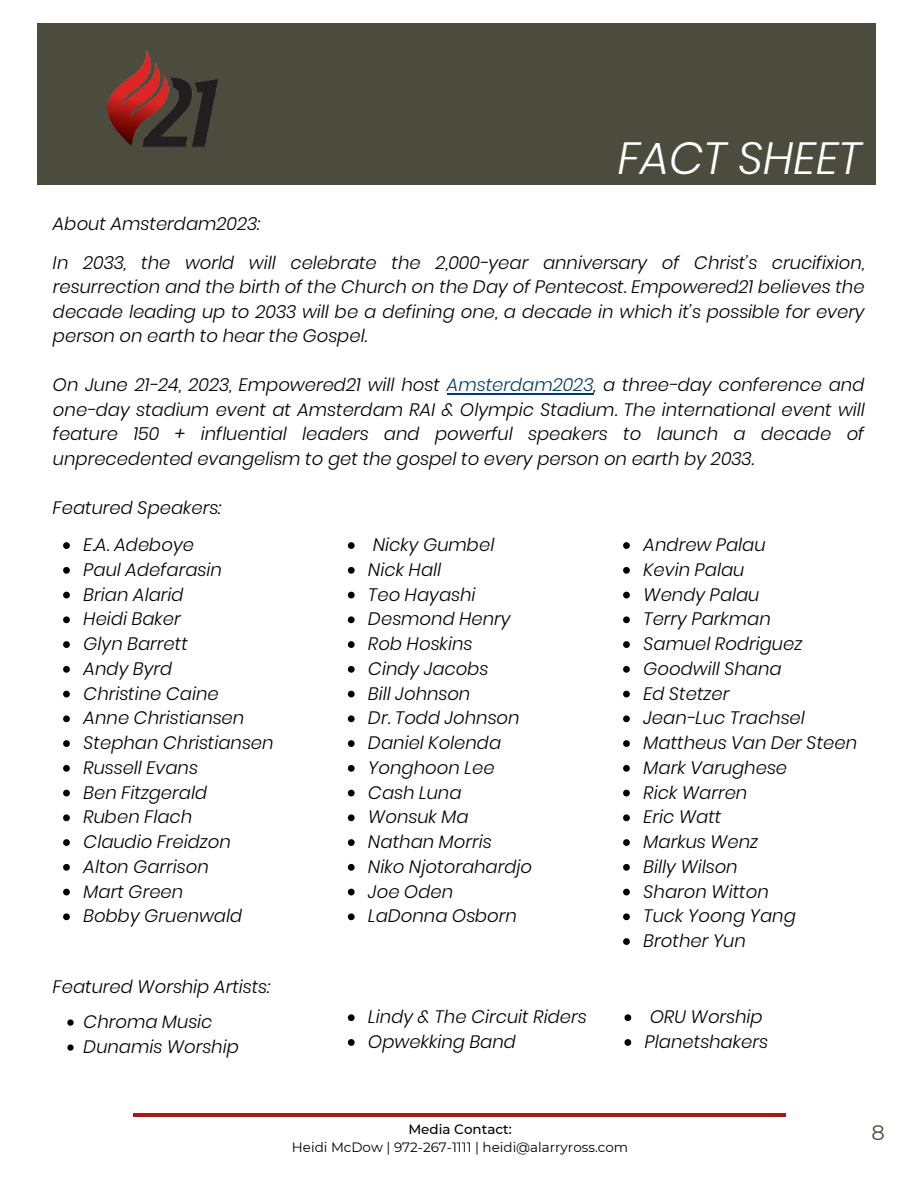
<style>
.page{position:relative;width:918px;height:1188px;background:#fff}
.page>*{position:absolute;margin:0;border:0;box-sizing:border-box;transform-origin:0 0}
.t1{font:italic 300 45px "Poppins";color:#fff}
.t2{font:21px "Montserrat";color:#4b4c3e}
.t3{font:italic 300 18px/24.8px "Poppins";color:#000}
.t4{font:13.5px "Montserrat";color:#000}
.t5{font:500 13.5px "Montserrat";color:#000}
.s1{color:#003c71}
</style>
<div class="page">
<hr style="left:134px;top:1113px;width:652px;height:3px;background:#a61a14">
<div style="left:38px;top:23px;width:838px;height:162px;background:#4b4c3e"></div>
<hr style="left:447px;top:393px;width:146px;height:2px;background:#003c71">
<svg style="left:348px;top:542px;width:7px;height:7px"></svg>
<svg style="left:348px;top:567px;width:7px;height:7px"></svg>
<svg style="left:348px;top:592px;width:7px;height:6px"></svg>
<svg style="left:348px;top:616px;width:7px;height:7px"></svg>
<svg style="left:348px;top:641px;width:7px;height:7px"></svg>
<svg style="left:348px;top:666px;width:7px;height:7px"></svg>
<svg style="left:348px;top:691px;width:7px;height:6px"></svg>
<svg style="left:348px;top:715px;width:7px;height:7px"></svg>
<svg style="left:348px;top:740px;width:7px;height:7px"></svg>
<svg style="left:348px;top:765px;width:7px;height:7px"></svg>
<svg style="left:348px;top:790px;width:7px;height:6px"></svg>
<svg style="left:348px;top:814px;width:7px;height:7px"></svg>
<svg style="left:348px;top:839px;width:7px;height:7px"></svg>
<svg style="left:348px;top:864px;width:7px;height:7px"></svg>
<svg style="left:348px;top:889px;width:7px;height:6px"></svg>
<svg style="left:348px;top:913px;width:7px;height:7px"></svg>
<svg style="left:623px;top:542px;width:7px;height:7px"></svg>
<svg style="left:623px;top:567px;width:7px;height:7px"></svg>
<svg style="left:623px;top:592px;width:7px;height:6px"></svg>
<svg style="left:623px;top:616px;width:7px;height:7px"></svg>
<svg style="left:623px;top:641px;width:7px;height:7px"></svg>
<svg style="left:623px;top:666px;width:7px;height:7px"></svg>
<svg style="left:623px;top:691px;width:7px;height:6px"></svg>
<svg style="left:623px;top:715px;width:7px;height:7px"></svg>
<svg style="left:623px;top:740px;width:7px;height:7px"></svg>
<svg style="left:623px;top:765px;width:7px;height:7px"></svg>
<svg style="left:623px;top:790px;width:7px;height:6px"></svg>
<svg style="left:623px;top:814px;width:7px;height:7px"></svg>
<svg style="left:623px;top:839px;width:7px;height:7px"></svg>
<svg style="left:623px;top:864px;width:7px;height:7px"></svg>
<svg style="left:623px;top:889px;width:7px;height:6px"></svg>
<svg style="left:623px;top:913px;width:7px;height:7px"></svg>
<svg style="left:623px;top:938px;width:7px;height:7px"></svg>
<svg style="left:63px;top:542px;width:7px;height:7px"></svg>
<svg style="left:63px;top:567px;width:7px;height:7px"></svg>
<svg style="left:63px;top:592px;width:7px;height:6px"></svg>
<svg style="left:63px;top:616px;width:7px;height:7px"></svg>
<svg style="left:63px;top:641px;width:7px;height:7px"></svg>
<svg style="left:63px;top:666px;width:7px;height:7px"></svg>
<svg style="left:63px;top:691px;width:7px;height:6px"></svg>
<svg style="left:63px;top:715px;width:7px;height:7px"></svg>
<svg style="left:63px;top:740px;width:7px;height:7px"></svg>
<svg style="left:63px;top:765px;width:7px;height:7px"></svg>
<svg style="left:63px;top:790px;width:7px;height:6px"></svg>
<svg style="left:63px;top:814px;width:7px;height:7px"></svg>
<svg style="left:63px;top:839px;width:7px;height:7px"></svg>
<svg style="left:63px;top:864px;width:7px;height:7px"></svg>
<svg style="left:63px;top:889px;width:7px;height:6px"></svg>
<svg style="left:63px;top:913px;width:7px;height:7px"></svg>
<svg style="left:67px;top:1019px;width:7px;height:7px"></svg>
<svg style="left:67px;top:1044px;width:7px;height:7px"></svg>
<svg style="left:348px;top:1014px;width:7px;height:7px"></svg>
<svg style="left:348px;top:1039px;width:7px;height:7px"></svg>
<svg style="left:624px;top:1014px;width:7px;height:7px"></svg>
<svg style="left:624px;top:1039px;width:7px;height:7px"></svg>
<img style="left:107px;top:50px;width:111px;height:97px">
<h1 class="t1" style="left:618px;top:126px;width:245px">FACT SHEET</h1>
<p class="t3" style="left:53px;top:205px;width:813px;line-height:38.5px">About Amsterdam2023:<br>In 2033, the world will celebrate the 2,000-year anniversary of Christ’s crucifixion,</p>
<p class="t3" style="left:53px;top:275px;width:813px;text-align:justify">resurrection and the birth of the Church on the Day of Pentecost. Empowered21 believes the decade leading up to 2033 will be a defining one, a decade in which it’s possible for every person on earth to hear the Gospel.</p>
<p class="t3" style="left:53px;top:373px;width:813px;text-align:justify">On June 21-24, 2023, Empowered21 will host <span class="s1">Amsterdam2023</span>, a three-day conference and one-day stadium event at Amsterdam RAI &amp; Olympic Stadium. The international event will feature 150 + influential leaders and powerful speakers to launch a decade of unprecedented evangelism to get the gospel to every person on earth by 2033.</p>
<p class="t3" style="left:53px;top:495px;width:170px">Featured Speakers:</p>
<p class="t3" style="left:368px;top:533px;width:165px">Nicky Gumbel<br>Nick Hall<br>Teo Hayashi<br>Desmond Henry<br>Rob Hoskins<br>Cindy Jacobs<br>Bill Johnson<br>Dr. Todd Johnson<br>Daniel Kolenda<br>Yonghoon Lee<br>Cash Luna<br>Wonsuk Ma<br>Nathan Morris<br>Niko Njotorahardjo<br>Joe Oden<br>LaDonna Osborn</p>
<p class="t3" style="left:644px;top:533px;width:215px">Andrew Palau<br>Kevin Palau<br>Wendy Palau<br>Terry Parkman<br>Samuel Rodriguez<br>Goodwill Shana<br>Ed Stetzer<br>Jean-Luc Trachsel<br>Mattheus Van Der Steen<br>Mark Varughese<br>Rick Warren<br>Eric Watt<br>Markus Wenz<br>Billy Wilson<br>Sharon Witton<br>Tuck Yoong Yang<br>Brother Yun</p>
<p class="t3" style="left:84px;top:533px;width:191px">E.A. Adeboye<br>Paul Adefarasin<br>Brian Alarid<br>Heidi Baker<br>Glyn Barrett<br>Andy Byrd<br>Christine Caine<br>Anne Christiansen<br>Stephan Christiansen<br>Russell Evans<br>Ben Fitzgerald<br>Ruben Flach<br>Claudio Freidzon<br>Alton Garrison<br>Mart Green<br>Bobby Gruenwald</p>
<p class="t3" style="left:53px;top:975px;width:219px">Featured Worship Artists:</p>
<p class="t3" style="left:84px;top:1009px;width:157px">Chroma Music<br>Dunamis Worship</p>
<p class="t3" style="left:368px;top:1005px;width:220px">Lindy &amp; The Circuit Riders<br>Opwekking Band</p>
<p class="t3" style="left:645px;top:1005px;width:124px">ORU Worship<br>Planetshakers</p>
<p class="t5" style="left:408px;top:1121px;width:105px">Media Contact:</p>
<p class="t2" style="left:872px;top:1119px;width:15px">8</p>
<p class="t4" style="left:292px;top:1139px;width:338px">Heidi McDow | 972-267-1111 | heidi@alarryross.com</p>
</div>
